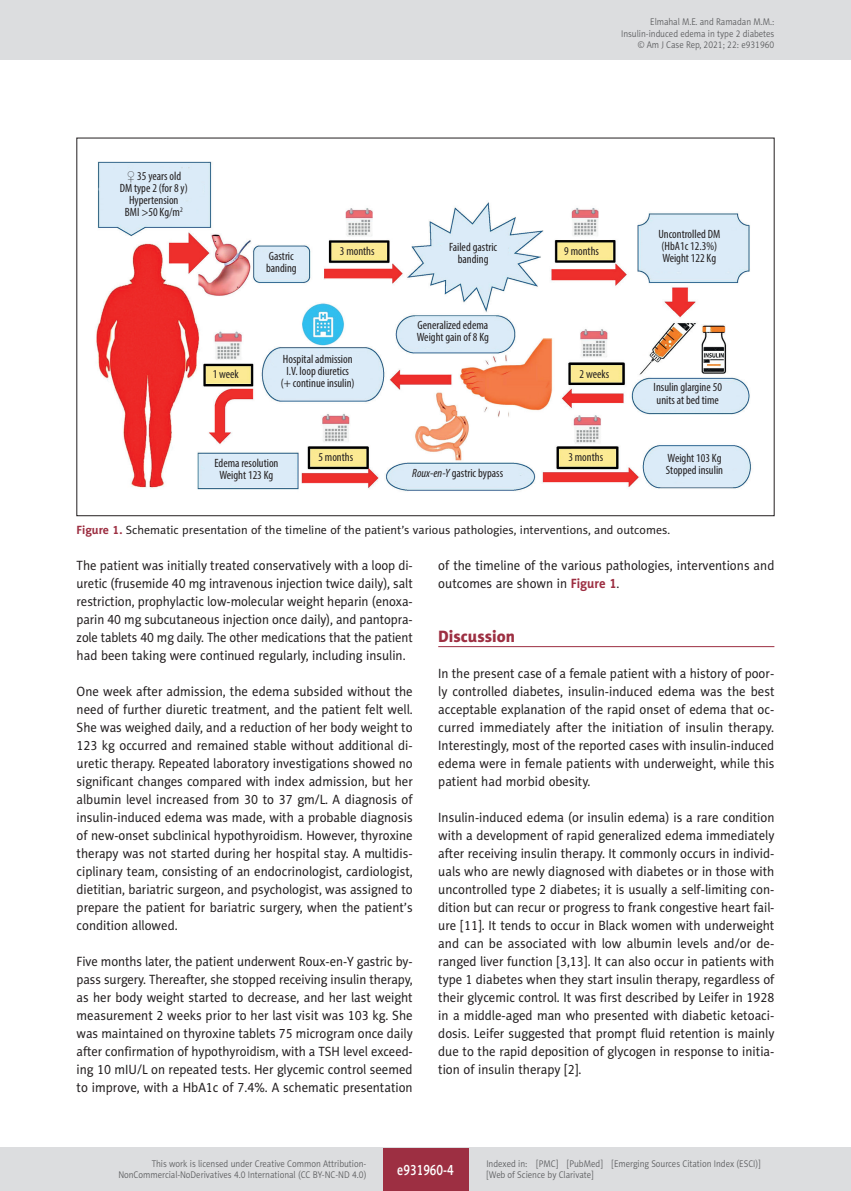
<style>
.page{position:relative;width:851px;height:1191px;background:#fff}
.page>*{position:absolute;margin:0;border:0;box-sizing:border-box;transform-origin:0 0}
.AJCR_Headline_1{font:16.5px "Naomi Sans EFN Heavy";color:#9d2f42}
.t1{font:15px "Naomi Sans EFN Medium";color:#fff;scale:.8 1}
.AJCR_Body{font:13.5px/18px "Naomi Sans EFN";color:#231f20;text-align:justify;scale:.95 1}
.AJCR_Body-2{font:13.5px/18px "Naomi Sans EFN";color:#231f20;text-align:justify;scale:.94 1}
.t2{font:condensed 12px/12px "Myriad Pro";color:#231f20}
.AJCR_Rycina_tytul{font:12px "Naomi Sans EFN";color:#231f20}
.t3{font:9.75px/11.2px "Naomi Sans EFN Light";color:#57585a;text-align:right;scale:.9 1}
.s1{font-family:"Times New Roman";font-stretch:normal}
.s2{font-style:italic}
.s3{font-weight:700;color:#9d2f42}
</style>
<div class="page">
<hr style="left:438px;top:646px;width:336px;height:1px;background:#9d2f42">
<img style="left:96px;top:161px;width:656px;height:330px">
<div style="left:0;top:0;width:850px;height:60px;background:#dcdddf"></div>
<hr style="left:850px;top:0;width:1px;height:60px;background:#dcdddf">
<div style="left:0;top:1148px;width:850px;height:43px;background:#dcdddf"></div>
<div style="left:383px;top:1147px;width:85px;height:43px;background:#9d2f42"></div>
<p class="t3" style="left:621px;top:16px;width:172px">Elmahal M.E. and Ramadan M.M.:<br>Insulin-induced edema in type 2 diabetes © Am J Case Rep, 2021; 22: e931960</p>
<p class="t2" style="left:120px;top:169px;width:70px;text-align:center"><span class="s1">♀</span> 35 years old<br>DM type 2 (for 8 y)<br>Hypertension<br>BMI &gt;50 Kg/m<sup>2</sup></p>
<p class="t2" style="left:266px;top:250px;width:32px">Gastric banding</p>
<p class="t2" style="left:340px;top:245px;width:36px">3 months</p>
<p class="t2" style="left:449px;top:241px;width:50px;text-align:center">Failed gastric banding</p>
<p class="t2" style="left:417px;top:319px;width:74px">Generalized edema<br>Weight gain of 8 Kg</p>
<p class="t2" style="left:564px;top:245px;width:36px">9 months</p>
<p class="t2" style="left:281px;top:353px;width:75px;text-align:center">Hospital admission<br>I.V. loop diuretics (+ continue insulin)</p>
<p class="t2" style="left:213px;top:368px;width:28px">1 week</p>
<p class="t2" style="left:579px;top:368px;width:31px">2 weeks</p>
<p class="t2" style="left:318px;top:450px;width:36px">5 months</p>
<p class="t2" style="left:568px;top:450px;width:36px">3 months</p>
<p class="t2" style="left:214px;top:457px;width:65px;text-align:center">Edema resolution<br>Weight 123 Kg</p>
<p class="t2" style="left:412px;top:466px;width:92px"><span class="s2">Roux-en-Y</span> gastric bypass</p>
<p class="t2" style="left:658px;top:227px;width:63px">Uncontrolled DM (HbA1c 12.3%)<br>Weight 122 Kg</p>
<p class="t2" style="left:653px;top:381px;width:70px">Insulin glargine 50 units at bed time</p>
<p class="t2" style="left:665px;top:452px;width:59px">Weight 103 Kg<br>Stopped insulin</p>
<p class="AJCR_Rycina_tytul" style="left:77px;top:523px;width:595px"><span class="s3">Figure 1.</span> Schematic presentation of the timeline of the patient’s various pathologies, interventions, and outcomes.</p>
<p class="AJCR_Body" style="left:77px;top:556px;width:355px">The patient was initially treated conservatively with a loop di&shy;uretic (frusemide 40 mg intravenous injection twice daily), salt restriction, prophylactic low-molecular weight heparin (enoxa&shy;parin 40 mg subcutaneous injection once daily), and pantopra&shy;zole tablets 40 mg daily. The other medications that the patient had been taking were continued regularly, including insulin.</p>
<p class="AJCR_Body" style="left:77px;top:682px;width:355px">One week after admission, the edema subsided without the need of further diuretic treatment, and the patient felt well.<br>She was weighed daily, and a reduction of her body weight to 123 kg occurred and remained stable without additional di&shy;uretic therapy. Repeated laboratory investigations showed no significant changes compared with index admission, but her albumin level increased from 30 to 37 gm/L. A diagnosis of insulin-induced edema was made, with a probable diagnosis of new-onset subclinical hypothyroidism. However, thyroxine therapy was not started during her hospital stay. A multidis&shy;ciplinary team, consisting of an endocrinologist, cardiologist, dietitian, bariatric surgeon, and psychologist, was assigned to prepare the patient for bariatric surgery, when the patient’s condition allowed.</p>
<p class="AJCR_Body-2" style="left:77px;top:952px;width:359px">Five months later, the patient underwent Roux-en-Y gastric by&shy;pass surgery. Thereafter, she stopped receiving insulin therapy, as her body weight started to decrease, and her last weight measurement 2 weeks prior to her last visit was 103 kg. She was maintained on thyroxine tablets 75 microgram once daily after confirmation of hypothyroidism, with a TSH level exceed&shy;ing 10 mIU/L on repeated tests. Her glycemic control seemed to improve, with a HbA1c of 7.4%. A schematic presentation</p>
<p class="AJCR_Body" style="left:438px;top:556px;width:355px">of the timeline of the various pathologies, interventions and outcomes are shown in <span class="s3">Figure 1</span>.</p>
<p class="AJCR_Headline_1" style="left:438px;top:626px;width:78px">Discussion</p>
<p class="AJCR_Body" style="left:438px;top:664px;width:355px">In the present case of a female patient with a history of poor&shy;ly controlled diabetes, insulin-induced edema was the best acceptable explanation of the rapid onset of edema that oc&shy;curred immediately after the initiation of insulin therapy.<br>Interestingly, most of the reported cases with insulin-induced edema were in female patients with underweight, while this patient had morbid obesity.</p>
<p class="AJCR_Body" style="left:438px;top:808px;width:355px">Insulin-induced edema (or insulin edema) is a rare condition with a development of rapid generalized edema immediately after receiving insulin therapy. It commonly occurs in individ&shy;uals who are newly diagnosed with diabetes or in those with uncontrolled type 2 diabetes; it is usually a self-limiting con&shy;dition but can recur or progress to frank congestive heart fail&shy;ure [11]. It tends to occur in Black women with underweight and can be associated with low albumin levels and/or de&shy;ranged liver function [3,13]. It can also occur in patients with type 1 diabetes when they start insulin therapy, regardless of their glycemic control. It was first described by Leifer in 1928 in a middle-aged man who presented with diabetic ketoaci&shy;dosis. Leifer suggested that prompt fluid retention is mainly due to the rapid deposition of glycogen in response to initia&shy;tion of insulin therapy [2].</p>
<p class="t3" style="left:118px;top:1158px;width:277px">This work is licensed under Creative Common Attribution-<br>NonCommercial-NoDerivatives 4.0 International (CC BY-NC-ND 4.0)</p>
<p class="t1" style="left:397px;top:1160px;width:72px">e931960-4</p>
<p class="t3" style="left:486px;top:1158px;width:306px;text-align:left">Indexed in: [PMC] [PubMed] [Emerging Sources Citation Index (ESCI)] [Web of Science by Clarivate]</p>
</div>
